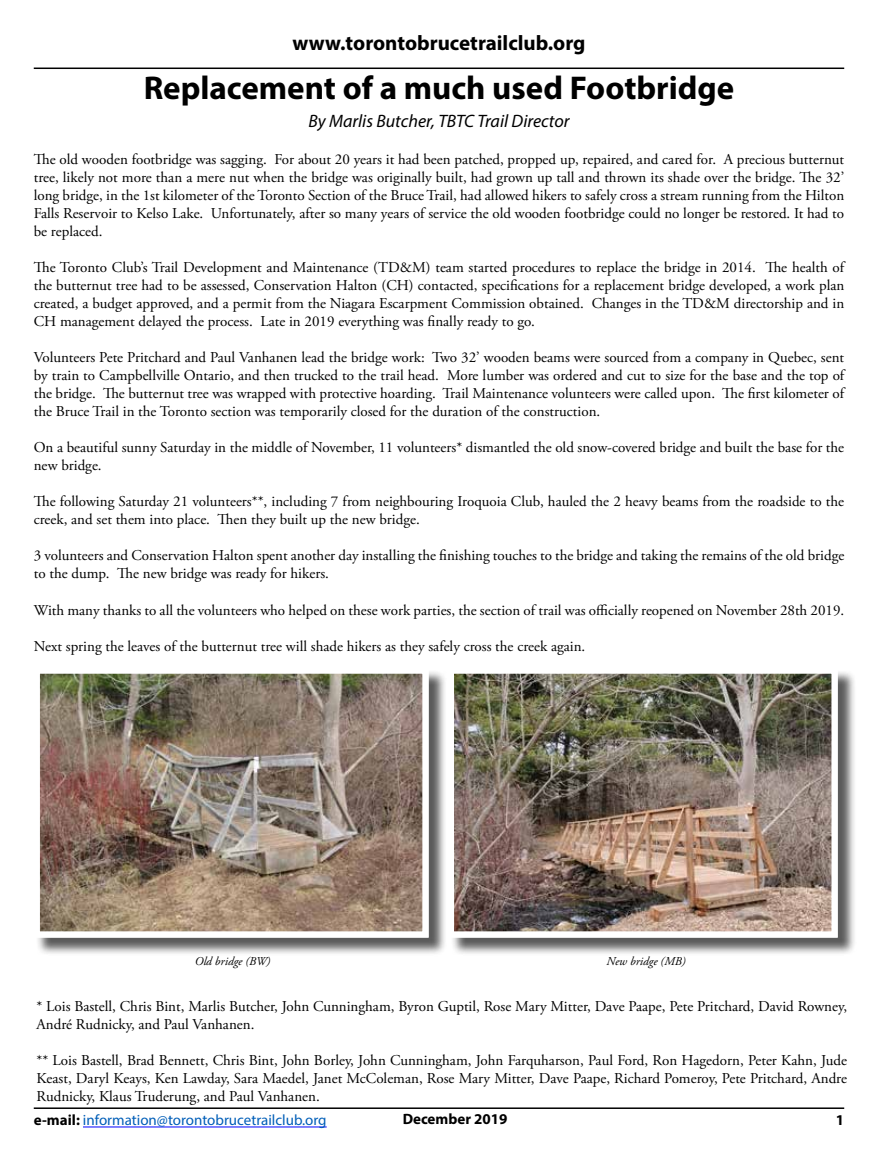
<style>
.page{position:relative;width:878px;height:1175px;background:#fff}
.page>*{position:absolute;margin:0;border:0;box-sizing:border-box;transform-origin:0 0}
.t1{font:700 33px "Myriad Pro";color:#000}
.t2{font:700 21px "Myriad Pro";color:#000}
.t3{font:italic 18px "Myriad Pro";color:#000}
.t4{font:15px/18px "Adobe Garamond Pro";color:#000;text-align:justify}
.t5{font:15px "Myriad Pro";color:#005eb8}
.t6{font:700 15px "Myriad Pro";color:#000}
.t7{font:italic 12px "Adobe Garamond Pro";color:#000}
.s1{font-weight:700;color:#000}
</style>
<div class="page">
<hr style="left:83px;top:1126px;width:244px;height:1px;background:#00f">
<hr style="left:34px;top:1107px;width:810px;height:1px;background:#000">
<hr style="left:34px;top:68px;width:810px;height:1px;background:#000">
<div style="left:36px;top:670px;width:411px;height:286px;background:#000;opacity:.65"></div>
<img style="left:36px;top:670px;width:393px;height:268px">
<div style="left:39px;top:672px;width:384px;height:260px;border:1px solid #fff"></div>
<div style="left:450px;top:670px;width:406px;height:286px;background:#000;opacity:.65"></div>
<img style="left:450px;top:670px;width:388px;height:268px">
<div style="left:453px;top:672px;width:379px;height:260px;border:1px solid #fff"></div>
<h2 class="t2" style="left:292px;top:29px;width:294px">www.torontobrucetrailclub.org</h2>
<h1 class="t1" style="left:144px;top:66px;width:592px">Replacement of a much used Footbridge</h1>
<p class="t3" style="left:308px;top:110px;width:263px">By Marlis Butcher, TBTC Trail Director</p>
<p class="t4" style="left:34px;top:151px;width:812px">The old wooden footbridge was sagging. For about 20 years it had been patched, propped up, repaired, and cared for. A precious butternut tree, likely not more than a mere nut when the bridge was originally built, had grown up tall and thrown its shade over the bridge. The 32’ long bridge, in the 1st kilometer of the Toronto Section of the Bruce Trail, had allowed hikers to safely cross a stream running from the Hilton Falls Reservoir to Kelso Lake. Unfortunately, after so many years of service the old wooden footbridge could no longer be restored. It had to be replaced.</p>
<p class="t4" style="left:34px;top:259px;width:812px">The Toronto Club’s Trail Development and Maintenance (TD&amp;M) team started procedures to replace the bridge in 2014. The health of the butternut tree had to be assessed, Conservation Halton (CH) contacted, specifications for a replacement bridge developed, a work plan created, a budget approved, and a permit from the Niagara Escarpment Commission obtained. Changes in the TD&amp;M directorship and in CH management delayed the process. Late in 2019 everything was finally ready to go.</p>
<p class="t4" style="left:34px;top:349px;width:812px">Volunteers Pete Pritchard and Paul Vanhanen lead the bridge work: Two 32’ wooden beams were sourced from a company in Quebec, sent by train to Campbellville Ontario, and then trucked to the trail head. More lumber was ordered and cut to size for the base and the top of the bridge. The butternut tree was wrapped with protective hoarding. Trail Maintenance volunteers were called upon. The first kilometer of the Bruce Trail in the Toronto section was temporarily closed for the duration of the construction.</p>
<p class="t4" style="left:34px;top:439px;width:812px">On a beautiful sunny Saturday in the middle of November, 11 volunteers* dismantled the old snow-covered bridge and built the base for the new bridge.</p>
<p class="t4" style="left:34px;top:493px;width:811px">The following Saturday 21 volunteers**, including 7 from neighbouring Iroquoia Club, hauled the 2 heavy beams from the roadside to the creek, and set them into place. Then they built up the new bridge.</p>
<p class="t4" style="left:34px;top:547px;width:812px">3 volunteers and Conservation Halton spent another day installing the finishing touches to the bridge and taking the remains of the old bridge to the dump. The new bridge was ready for hikers.</p>
<p class="t4" style="left:34px;top:601px;width:812px">With many thanks to all the volunteers who helped on these work parties, the section of trail was officially reopened on November 28th 2019.</p>
<p class="t4" style="left:34px;top:637px;width:553px">Next spring the leaves of the butternut tree will shade hikers as they safely cross the creek again.</p>
<p class="t7" style="left:195px;top:954px;width:77px">Old bridge (BW)</p>
<p class="t7" style="left:606px;top:954px;width:81px">New bridge (MB)</p>
<p class="t4" style="left:37px;top:997px;width:812px">* Lois Bastell, Chris Bint, Marlis Butcher, John Cunningham, Byron Guptil, Rose Mary Mitter, Dave Paape, Pete Pritchard, David Rowney,<br>André Rudnicky, and Paul Vanhanen.</p>
<p class="t4" style="left:37px;top:1051px;width:812px">** Lois Bastell, Brad Bennett, Chris Bint, John Borley, John Cunningham, John Farquharson, Paul Ford, Ron Hagedorn, Peter Kahn, Jude Keast, Daryl Keays, Ken Lawday, Sara Maedel, Janet McColeman, Rose Mary Mitter, Dave Paape, Richard Pomeroy, Pete Pritchard, Andre Rudnicky, Klaus Truderung, and Paul Vanhanen.</p>
<p class="t5" style="left:34px;top:1111px;width:294px"><span class="s1">e-mail:</span> information@torontobrucetrailclub.org</p>
<p class="t6" style="left:402px;top:1109px;width:106px">December 2019</p>
<p class="t6" style="left:835px;top:1110px;width:10px">1</p>
</div>
